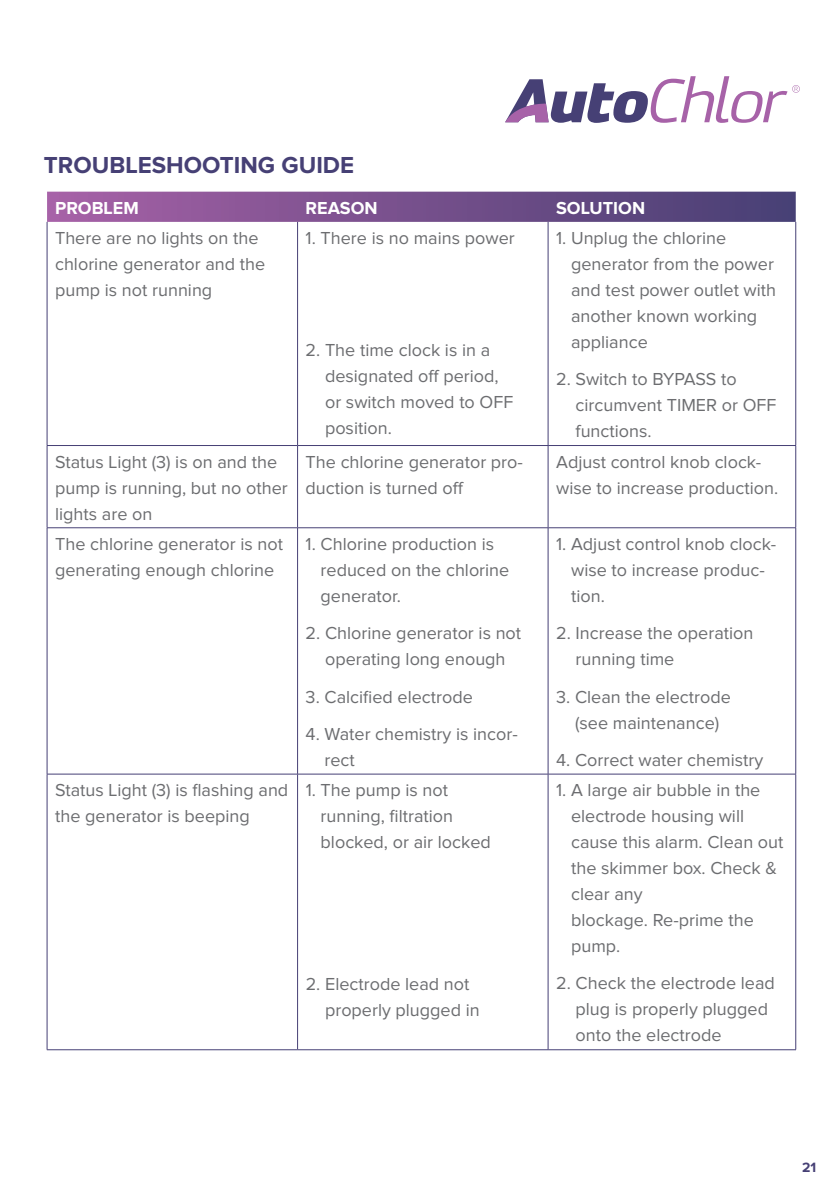
<style>
.page{position:relative;width:840px;height:1191px;background:#fff}
.page>*{position:absolute;margin:0;border:0;box-sizing:border-box;transform-origin:0 0}
.t1{font:700 24px "Proxima Nova";color:#464075}
.t2{font:18px/26px "Proxima Nova";color:#6c6d70}
.t3{font:700 18px "Proxima Nova";color:#fff}
.t4{font:700 14px "Proxima Nova";color:#464075}
</style>
<div class="page">
<svg style="left:505px;top:76px;width:294px;height:47px"></svg>
<svg style="left:47px;top:192px;width:748px;height:30px;background:#76508c"></svg>
<hr style="left:47px;top:222px;width:1px;height:223px;background:#464075">
<hr style="left:297px;top:222px;width:1px;height:223px;background:#464075">
<hr style="left:547px;top:222px;width:1px;height:223px;background:#464075">
<hr style="left:795px;top:222px;width:1px;height:223px;background:#464075">
<hr style="left:47px;top:445px;width:250px;height:1px;background:#464075">
<hr style="left:47px;top:446px;width:1px;height:81px;background:#464075">
<hr style="left:297px;top:445px;width:250px;height:1px;background:#464075">
<hr style="left:297px;top:446px;width:1px;height:81px;background:#464075">
<hr style="left:547px;top:445px;width:248px;height:1px;background:#464075">
<hr style="left:547px;top:446px;width:1px;height:81px;background:#464075">
<hr style="left:795px;top:446px;width:1px;height:81px;background:#464075">
<hr style="left:47px;top:527px;width:250px;height:1px;background:#464075">
<hr style="left:47px;top:528px;width:1px;height:246px;background:#464075">
<hr style="left:297px;top:527px;width:250px;height:1px;background:#464075">
<hr style="left:297px;top:528px;width:1px;height:246px;background:#464075">
<hr style="left:547px;top:527px;width:248px;height:1px;background:#464075">
<hr style="left:547px;top:528px;width:1px;height:246px;background:#464075">
<hr style="left:795px;top:528px;width:1px;height:246px;background:#464075">
<hr style="left:47px;top:773px;width:250px;height:1px;background:#464075">
<hr style="left:47px;top:774px;width:1px;height:275px;background:#464075">
<hr style="left:297px;top:773px;width:250px;height:1px;background:#464075">
<hr style="left:297px;top:774px;width:1px;height:275px;background:#464075">
<hr style="left:547px;top:773px;width:248px;height:1px;background:#464075">
<hr style="left:547px;top:774px;width:1px;height:275px;background:#464075">
<hr style="left:795px;top:774px;width:1px;height:275px;background:#464075">
<hr style="left:47px;top:1049px;width:250px;height:1px;background:#464075">
<hr style="left:297px;top:1049px;width:250px;height:1px;background:#464075">
<hr style="left:547px;top:1049px;width:248px;height:1px;background:#464075">
<h1 class="t1" style="left:44px;top:154px;width:311px">TROUBLESHOOTING GUIDE</h1>
<p class="t3" style="left:55px;top:200px;width:85px">PROBLEM</p>
<p class="t3" style="left:305px;top:200px;width:73px">REASON</p>
<p class="t3" style="left:555px;top:200px;width:90px">SOLUTION</p>
<p class="t2" style="left:55px;top:226px;width:211px">There are no lights on the chlorine generator and the pump is not running</p>
<p class="t2" style="left:305px;top:226px;width:210px">1. There is no mains power</p>
<p class="t2" style="left:570px;top:226px;width:206px;text-indent:-15px">1. Unplug the chlorine generator from the power and test power outlet with another known working appliance</p>
<p class="t2" style="left:575px;top:367px;width:202px;text-indent:-19px">2. Switch to BYPASS to circumvent TIMER or OFF functions.</p>
<p class="t2" style="left:325px;top:338px;width:190px;text-indent:-19px">2. The time clock is in a designated off period, or switch moved to OFF position.</p>
<p class="t2" style="left:55px;top:449px;width:234px">Status Light (3) is on and the pump is running, but no other lights are on</p>
<p class="t2" style="left:305px;top:449px;width:219px">The chlorine generator pro&shy;duction is turned off</p>
<p class="t2" style="left:556px;top:449px;width:223px">Adjust control knob clock&shy;wise to increase production.</p>
<p class="t2" style="left:55px;top:531px;width:229px">The chlorine generator is not generating enough chlorine</p>
<p class="t2" style="left:320px;top:531px;width:190px;text-indent:-15px">1. Chlorine production is reduced on the chlorine generator.</p>
<p class="t2" style="left:305px;top:621px;width:217px;text-align:center">2. Chlorine generator is not operating long enough</p>
<p class="t2" style="left:305px;top:684px;width:169px">3. Calcified electrode</p>
<p class="t2" style="left:324px;top:721px;width:195px;text-indent:-19px">4. Water chemistry is incor&shy;rect</p>
<p class="t2" style="left:570px;top:531px;width:206px;text-indent:-15px">1. Adjust control knob clock&shy;wise to increase produc&shy;tion.</p>
<p class="t2" style="left:575px;top:621px;width:179px;text-indent:-19px">2. Increase the operation running time</p>
<p class="t2" style="left:556px;top:684px;width:176px;text-align:center">3. Clean the electrode (see maintenance)</p>
<p class="t2" style="left:556px;top:747px;width:208px">4. Correct water chemistry</p>
<p class="t2" style="left:55px;top:778px;width:234px">Status Light (3) is flashing and the generator is beeping</p>
<p class="t2" style="left:320px;top:778px;width:172px;text-indent:-15px">1. The pump is not running, filtration blocked, or air locked</p>
<p class="t2" style="left:325px;top:971px;width:156px;text-indent:-19px">2. Electrode lead not properly plugged in</p>
<p class="t2" style="left:570px;top:778px;width:214px;text-indent:-15px">1. A large air bubble in the electrode housing will cause this alarm. Clean out the skimmer box. Check &amp; clear any<br>blockage. Re-prime the pump.</p>
<p class="t2" style="left:575px;top:971px;width:201px;text-indent:-19px">2. Check the electrode lead plug is properly plugged onto the electrode</p>
<p class="t4" style="left:801px;top:1161px;width:16px">21</p>
</div>
